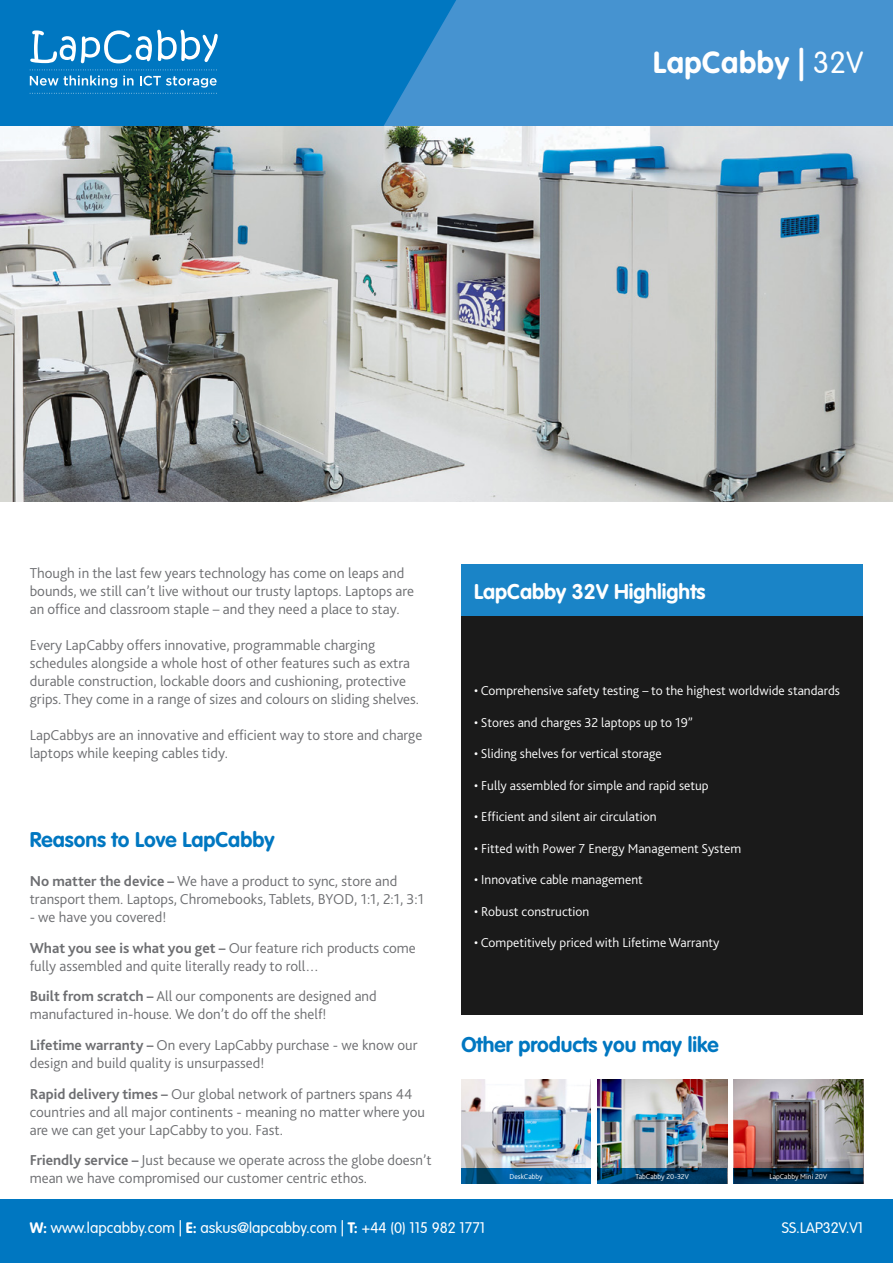
<style>
.page{position:relative;width:893px;height:1263px;background:#fff}
.page>*{position:absolute;margin:0;border:0;box-sizing:border-box;transform-origin:0 0}
.t1{font:700 30px "VAG Rounded Std";letter-spacing:.02em;color:#fff}
.t2{font:700 21px "VAG Rounded Std";color:#0077c1}
.t3{font:700 21px "VAG Rounded Std";color:#fff}
.t4{font:300 15px/18px "Bliss 2";color:#6d6e71}
.t5{font:300 15px "VAG Rounded";color:#fff}
.t6{font:300 13.5px "Bliss 2";color:#fff}
.t7{font:300 7.5px "Bliss 2";color:#fff}
.s1{font-family:"VAG Rounded";font-weight:300}
.s2{font-weight:700}
.s3{font-family:"VAG Rounded Std";font-weight:700}
</style>
<div class="page">
<div style="left:0;top:0;width:383px;height:127px;background:#0077c1"></div>
<svg style="left:383px;top:0;width:510px;height:127px;background:#4291cf"></svg>
<svg style="left:30px;top:30px;width:188px;height:33px"></svg>
<svg style="left:30px;top:70px;width:187px;height:24px;background:#268bca"></svg>
<img style="left:0;top:127px;width:893px;height:375px">
<img style="left:461px;top:1080px;width:130px;height:88px">
<img style="left:598px;top:1080px;width:129px;height:88px">
<img style="left:734px;top:1080px;width:129px;height:88px">
<svg style="left:461px;top:1168px;width:130px;height:15px;background:#005b96"></svg>
<svg style="left:598px;top:1168px;width:129px;height:15px;background:#003a63"></svg>
<svg style="left:734px;top:1168px;width:129px;height:15px;background:#002744"></svg>
<div style="left:461px;top:616px;width:402px;height:398px;background:#1a1a1a"></div>
<div style="left:461px;top:565px;width:402px;height:51px;background:#1a84c7"></div>
<div style="left:0;top:1199px;width:893px;height:64px;background:#0077c1"></div>
<h1 class="t1" style="left:653px;top:45px;width:211px">LapCabby | <span class="s1">32V</span></h1>
<p class="t4" style="left:30px;top:564px;width:386px">Though in the last few years technology has come on leaps and bounds, we still can’t live without our trusty laptops. Laptops are an office and classroom staple – and they need a place to stay.</p>
<p class="t4" style="left:30px;top:636px;width:391px">Every LapCabby offers innovative, programmable charging schedules alongside a whole host of other features such as extra durable construction, lockable doors and cushioning, protective grips. They come in a range of sizes and colours on sliding shelves.</p>
<p class="t4" style="left:30px;top:726px;width:394px">LapCabbys are an innovative and efficient way to store and charge laptops while keeping cables tidy.</p>
<h2 class="t2" style="left:30px;top:828px;width:246px">Reasons to Love LapCabby</h2>
<p class="t4" style="left:30px;top:872px;width:396px"><span class="s2">No matter the device –</span> We have a product to sync, store and transport them. Laptops, Chromebooks, Tablets, BYOD, 1:1, 2:1, 3:1</p>
<p class="t4" style="left:30px;top:901px;width:388px;line-height:30.6px">- we have you covered!<br><span class="s2">What you see is what you get –</span> Our feature rich products come</p>
<p class="t4" style="left:30px;top:950px;width:349px;line-height:30.6px">fully assembled and quite literally ready to roll…<br><span class="s2">Built from scratch –</span> All our components are designed and</p>
<p class="t4" style="left:30px;top:999px;width:389px;line-height:30.6px">manufactured in-house. We don’t do off the shelf!<br><span class="s2">Lifetime warranty –</span> On every LapCabby purchase - we know our</p>
<p class="t4" style="left:30px;top:1047px;width:384px;line-height:30.6px">design and build quality is unsurpassed!<br><span class="s2">Rapid delivery times –</span> Our global network of partners spans 44</p>
<p class="t4" style="left:30px;top:1102px;width:397px">countries and all major continents - meaning no matter where you are we can get your LapCabby to you. Fast.</p>
<p class="t4" style="left:30px;top:1151px;width:403px"><span class="s2">Friendly service –</span> Just because we operate across the globe doesn’t mean we have compromised our customer centric ethos.</p>
<h2 class="t3" style="left:474px;top:579px;width:233px">LapCabby 32V Highlights</h2>
<p class="t6" style="left:474px;top:682px;width:367px">• Comprehensive safety testing – to the highest worldwide standards</p>
<p class="t6" style="left:474px;top:714px;width:220px">• Stores and charges 32 laptops up to 19”</p>
<p class="t6" style="left:474px;top:745px;width:189px">• Sliding shelves for vertical storage</p>
<p class="t6" style="left:474px;top:777px;width:236px">• Fully assembled for simple and rapid setup</p>
<p class="t6" style="left:474px;top:808px;width:184px">• Efficient and silent air circulation</p>
<p class="t6" style="left:474px;top:840px;width:269px">• Fitted with Power 7 Energy Management System</p>
<p class="t6" style="left:474px;top:871px;width:170px">• Innovative cable management</p>
<p class="t6" style="left:474px;top:903px;width:117px">• Robust construction</p>
<p class="t6" style="left:474px;top:934px;width:247px">• Competitively priced with Lifetime Warranty</p>
<h2 class="t2" style="left:461px;top:1032px;width:259px">Other products you may like</h2>
<p class="t7" style="left:509px;top:1172px;width:35px">DeskCabby</p>
<p class="t7" style="left:635px;top:1172px;width:55px">TabCabby 20-32V</p>
<p class="t7" style="left:769px;top:1172px;width:60px">LapCabby Mini 20V</p>
<p class="t5" style="left:30px;top:1219px;width:457px"><span class="s3">W:</span> www.lapcabby.com | <span class="s3">E:</span> askus@lapcabby.com | <span class="s3">T:</span> +44 (0) 115 982 1771</p>
<p class="t5" style="left:782px;top:1219px;width:83px">SS.LAP32V.V1</p>
</div>
